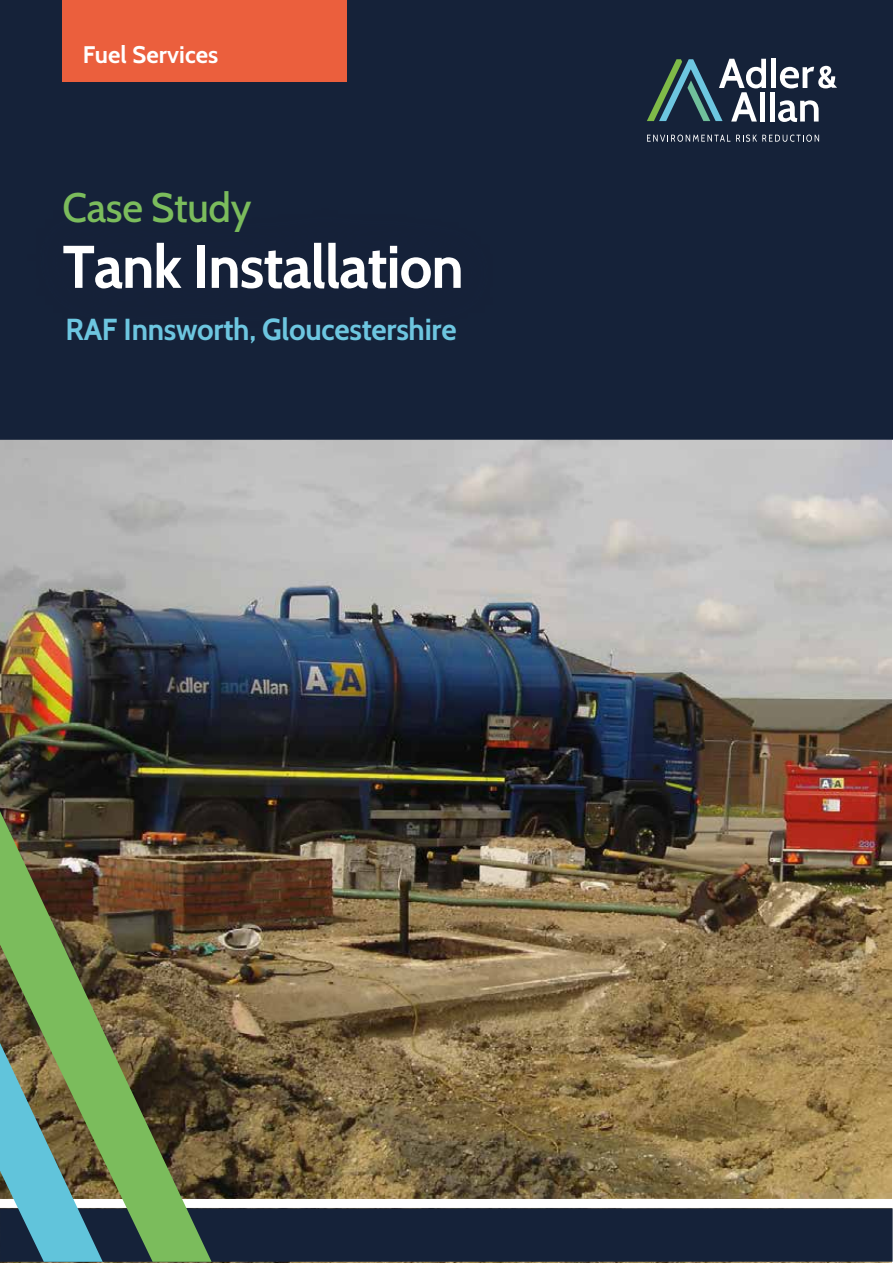
<style>
.page{position:relative;width:893px;height:1263px;background:#fff}
.page>*{position:absolute;margin:0;border:0;box-sizing:border-box;transform-origin:0 0}
.t1{font:700 60.15px "Cabin";letter-spacing:-.02em;color:#fff}
.t2{font:500 41.25px "Cabin";letter-spacing:-.01em;color:#7bbc5c}
.t3{font:700 30.45px "Cabin";letter-spacing:-.01em;color:#6dc6e0}
.t4{font:700 24px "Cabin";letter-spacing:.005em;color:#fff}
</style>
<div class="page">
<img style="left:0;top:440px;width:891px;height:823px">
<div style="left:0;top:0;width:893px;height:440px;background:#152239"></div>
<div style="left:0;top:1208px;width:893px;height:54px;background:#152239"></div>
<svg style="left:778px;top:100px;width:41px;height:22px"></svg>
<div style="left:770px;top:92px;width:5px;height:29px;background:#fff"></div>
<div style="left:771px;top:59px;width:5px;height:29px;background:#fff"></div>
<svg style="left:780px;top:66px;width:57px;height:22px"></svg>
<svg style="left:647px;top:59px;width:119px;height:63px"></svg>
<svg style="left:647px;top:135px;width:83px;height:7px"></svg>
<svg style="left:736px;top:135px;width:83px;height:7px"></svg>
<div style="left:63px;top:0;width:284px;height:82px;background:#eb5f3d"></div>
<div style="left:0;top:1199px;width:893px;height:9px;background:#fff"></div>
<img style="left:0;top:811px;width:212px;height:451px">
<p class="t4" style="left:83px;top:40px;width:137px">Fuel Services</p>
<h2 class="t2" style="left:63px;top:183px;width:190px">Case Study</h2>
<h1 class="t1" style="left:63px;top:230px;width:403px">Tank Installation</h1>
<p class="t3" style="left:66px;top:311px;width:393px">RAF Innsworth, Gloucestershire</p>
</div>
